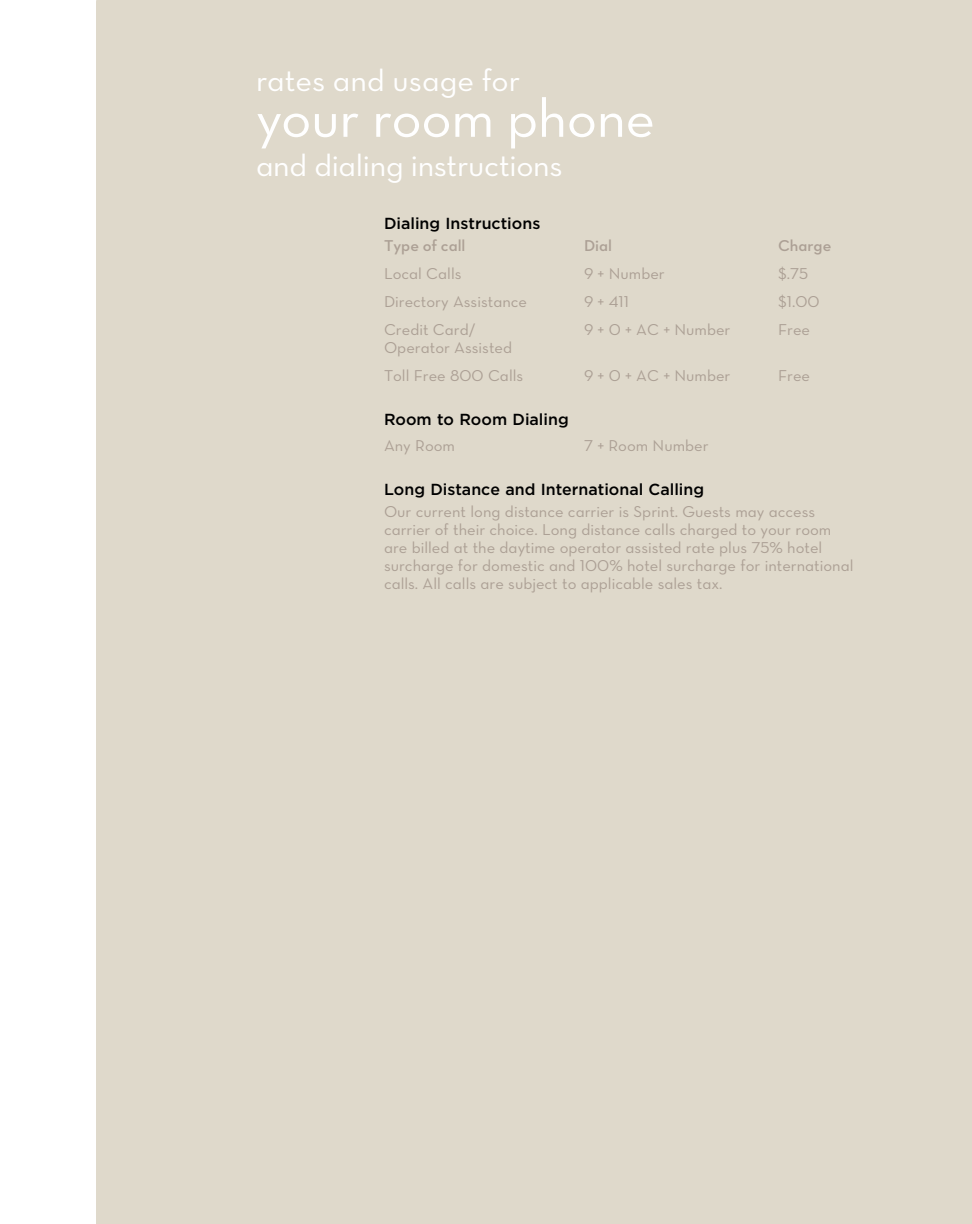
<style>
.page{position:relative;width:972px;height:1224px;background:#fff}
.page>*{position:absolute;margin:0;border:0;box-sizing:border-box;transform-origin:0 0}
.t1{font:55px "Neutra Text Book Alt";letter-spacing:-.01em;color:#fff;scale:1.04 1}
.t2{font:31px "Neutra Text Book Alt";letter-spacing:-.01em;color:#fff;scale:1.04 1}
.t3{font:16px/18px "Neutra Text Book Alt";color:#aca095}
.t4{font:500 16px "Gotham";color:#000}
.t5{font:16px "Neutra Text TF Demi Alt";color:#aca095}
</style>
<div class="page">
<div style="left:96px;top:0;width:876px;height:1224px;background:#dfd9cb"></div>
<h2 class="t2" style="left:256px;top:61px;width:256px">rates and usage for</h2>
<h1 class="t1" style="left:256px;top:85px;width:385px">your room phone</h1>
<h2 class="t2" style="left:256px;top:146px;width:296px">and dialing instructions</h2>
<p class="t4" style="left:384px;top:215px;width:158px">Dialing Instructions</p>
<p class="t5" style="left:384px;top:236px;width:83px">Type of call</p>
<p class="t5" style="left:584px;top:236px;width:30px">Dial</p>
<p class="t5" style="left:778px;top:236px;width:55px">Charge</p>
<p class="t3" style="left:384px;top:265px;width:79px">Local Calls</p>
<p class="t3" style="left:584px;top:265px;width:82px">9 + Number</p>
<p class="t3" style="left:778px;top:265px;width:32px">$.75</p>
<p class="t3" style="left:384px;top:293px;width:145px">Directory Assistance</p>
<p class="t3" style="left:584px;top:293px;width:47px">9 + 411</p>
<p class="t3" style="left:778px;top:293px;width:43px">$1.00</p>
<p class="t3" style="left:384px;top:321px;width:93px">Credit Card/</p>
<p class="t3" style="left:584px;top:321px;width:148px">9 + 0 + AC + Number</p>
<p class="t3" style="left:778px;top:321px;width:34px">Free</p>
<p class="t3" style="left:384px;top:334px;width:141px;line-height:28px">Operator Assisted<br>Toll Free 800 Calls</p>
<p class="t3" style="left:584px;top:367px;width:148px">9 + 0 + AC + Number</p>
<p class="t3" style="left:778px;top:367px;width:34px">Free</p>
<p class="t4" style="left:384px;top:411px;width:186px">Room to Room Dialing</p>
<p class="t3" style="left:384px;top:437px;width:73px">Any Room</p>
<p class="t3" style="left:584px;top:437px;width:126px">7 + Room Number</p>
<p class="t4" style="left:384px;top:481px;width:322px">Long Distance and International Calling</p>
<p class="t3" style="left:384px;top:503px;width:471px">Our current long distance carrier is Sprint. Guests may access carrier of their choice. Long distance calls charged to your room are billed at the daytime operator assisted rate plus 75% hotel surcharge for domestic and 100% hotel surcharge for international calls. All calls are subject to applicable sales tax.</p>
</div>
